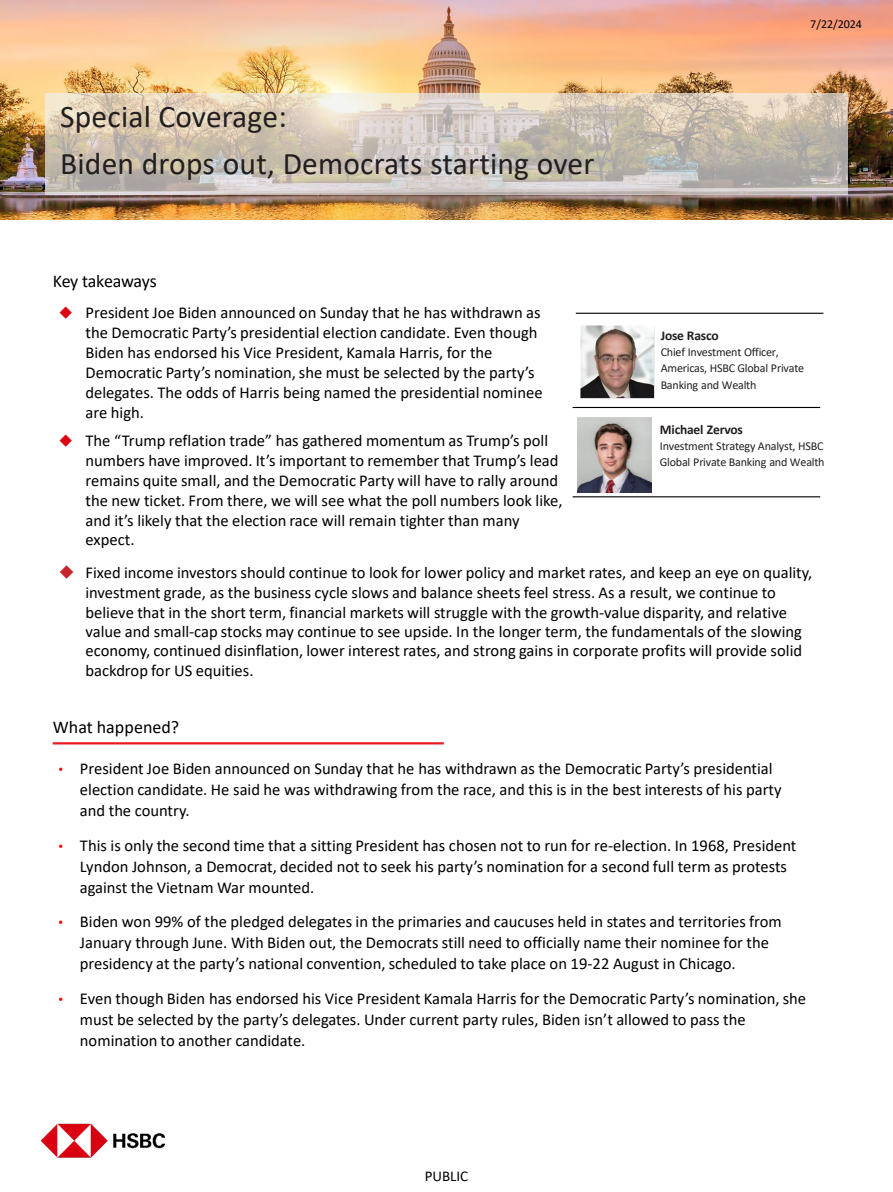
<style>
.page{position:relative;width:893px;height:1192px;background:#fff}
.page>*{position:absolute;margin:0;border:0;box-sizing:border-box;transform-origin:0 0}
.t1{font:31.5px/46.8px "Calibri";letter-spacing:.005em;color:#231f20}
.t2{font:18px "Calibri";letter-spacing:-.015em;color:#000}
.t3{font:16.5px/19.8px "Calibri";color:#000}
.t4{font:15px "Calibri";color:#000}
.t5{font:700 13.5px "Calibri";letter-spacing:-.015em;color:#231f20}
.t6{font:12px/16.5px "Calibri";letter-spacing:-.02em;color:#231f20}
.t7{font:12px "Calibri";letter-spacing:-.015em;color:#000}
.s1{color:#db0011}
.s2{color:#c6262b}
.s3{font-family:"Arial";font-size:13.2px;color:#f00}
</style>
<div class="page">
<img style="left:40px;top:1123px;width:126px;height:35px">
<img style="left:0;top:0;width:892px;height:219px">
<div style="left:45px;top:93px;width:802px;height:102px;background:#f0f0ef;opacity:.68"></div>
<hr style="left:53px;top:742px;width:391px;height:2px;background:#ed1c24">
<hr style="left:575px;top:312px;width:248px;height:2px;background:#000">
<hr style="left:572px;top:407px;width:248px;height:1px;background:#000">
<img style="left:580px;top:325px;width:74px;height:73px">
<hr style="left:572px;top:496px;width:248px;height:1px;background:#000">
<img style="left:577px;top:418px;width:74px;height:74px">
<h1 class="t1" style="left:60px;top:92px;width:535px">Special Coverage:<br>Biden drops out, Democrats starting over</h1>
<h2 class="t2" style="left:53px;top:269px;width:105px">Key takeaways</h2>
<p class="t7" style="left:810px;top:15px;width:53px">7/22/2024</p>
<p class="t3" style="left:85px;top:302px;width:458px;text-indent:-27px"><span class="s1">◆</span> President Joe Biden announced on Sunday that he has withdrawn as the Democratic Party’s presidential election candidate. Even though Biden has endorsed his Vice President, Kamala Harris, for the Democratic Party’s nomination, she must be selected by the party’s delegates. The odds of Harris being named the presidential nominee are high.</p>
<p class="t3" style="left:85px;top:430px;width:478px;text-indent:-27px"><span class="s1">◆</span> The “Trump reflation trade” has gathered momentum as Trump’s poll numbers have improved. It’s important to remember that Trump’s lead remains quite small, and the Democratic Party will have to rally around the new ticket. From there, we will see what the poll numbers look like, and it’s likely that the election race will remain tighter than many expect.</p>
<p class="t3" style="left:85px;top:562px;width:728px;text-indent:-27px"><span class="s2">◆</span> Fixed income investors should continue to look for lower policy and market rates, and keep an eye on quality, investment grade, as the business cycle slows and balance sheets feel stress. As a result, we continue to believe that in the short term, financial markets will struggle with the growth-value disparity, and relative value and small-cap stocks may continue to see upside. In the longer term, the fundamentals of the slowing economy, continued disinflation, lower interest rates, and strong gains in corporate profits will provide solid backdrop for US equities.</p>
<p class="t5" style="left:660px;top:326px;width:60px">Jose Rasco</p>
<p class="t6" style="left:660px;top:343px;width:120px">Chief Investment Officer,</p>
<p class="t6" style="left:660px;top:359px;width:145px">Americas, HSBC Global Private<br>Banking and Wealth</p>
<p class="t5" style="left:659px;top:419px;width:84px">Michael Zervos</p>
<p class="t6" style="left:659px;top:437px;width:166px">Investment Strategy Analyst, HSBC<br>Global Private Banking and Wealth</p>
<h2 class="t2" style="left:53px;top:714px;width:128px">What happened?</h2>
<p class="t3" style="left:80px;top:757px;width:703px;line-height:21px;text-indent:-21px"><span class="s3">•</span> President Joe Biden announced on Sunday that he has withdrawn as the Democratic Party’s presidential election candidate. He said he was withdrawing from the race, and this is in the best interests of his party and the country.</p>
<p class="t3" style="left:80px;top:834px;width:717px;line-height:21px;text-indent:-21px"><span class="s3">•</span> This is only the second time that a sitting President has chosen not to run for re-election. In 1968, President<br>Lyndon Johnson, a Democrat, decided not to seek his party’s nomination for a second full term as protests against the Vietnam War mounted.</p>
<p class="t3" style="left:80px;top:910px;width:703px;line-height:21px;text-indent:-21px"><span class="s3">•</span> Biden won 99% of the pledged delegates in the primaries and caucuses held in states and territories from<br>January through June. With Biden out, the Democrats still need to officially name their nominee for the presidency at the party’s national convention, scheduled to take place on 19-22 August in Chicago.</p>
<p class="t3" style="left:80px;top:987px;width:727px;line-height:21px;text-indent:-21px"><span class="s3">•</span> Even though Biden has endorsed his Vice President Kamala Harris for the Democratic Party’s nomination, she must be selected by the party’s delegates. Under current party rules, Biden isn’t allowed to pass the nomination to another candidate.</p>
<p class="t4" style="left:424px;top:1165px;width:45px">PUBLIC</p>
</div>
